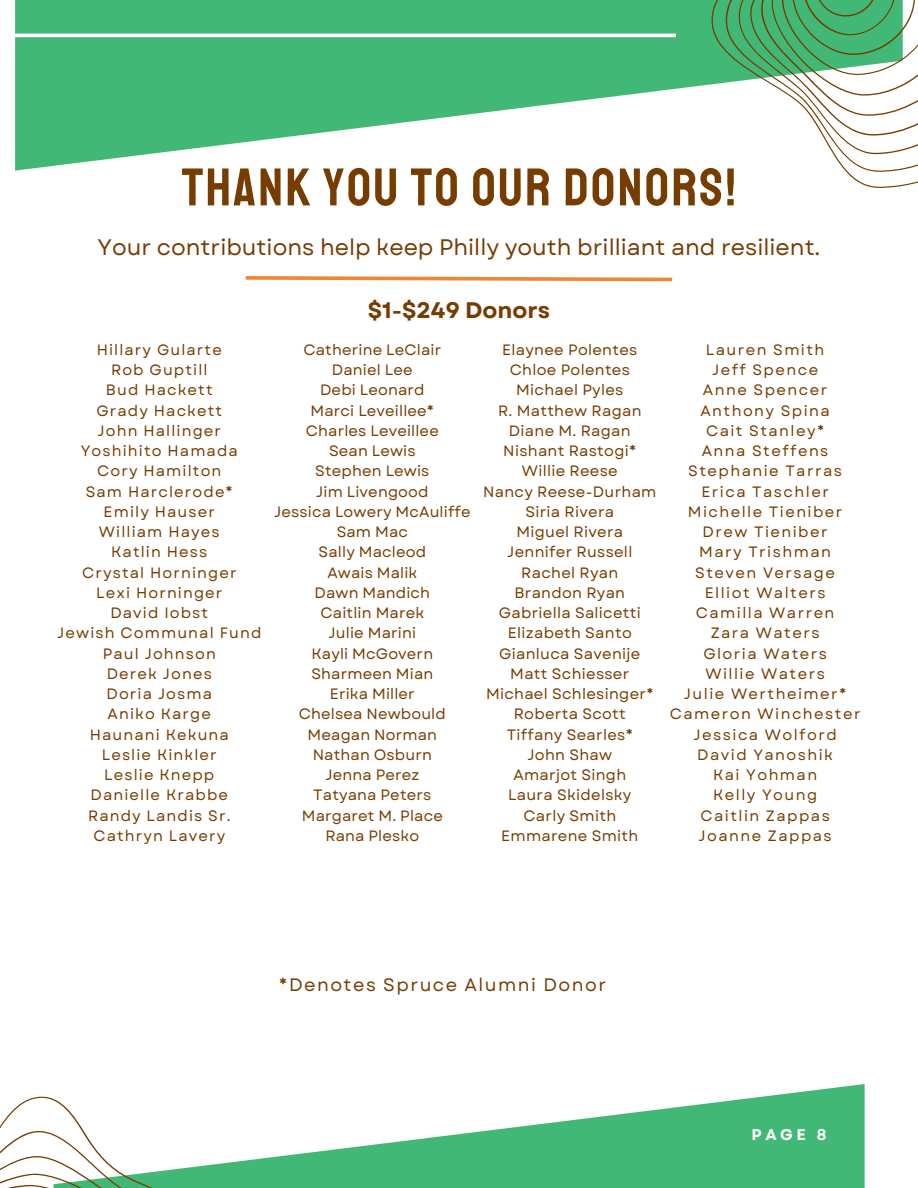
<style>
.page{position:relative;width:918px;height:1188px;background:#fff}
.page>*{position:absolute;margin:0;border:0;box-sizing:border-box;transform-origin:0 0}
.t1{font:52.95px "Staatliches";letter-spacing:.045em;color:#763c00}
.t2{font:22.5px "Garet";color:#763c00}
.t3{font:700 22.5px "Garet";color:#763c00}
.t4{font:18px "Garet";letter-spacing:.08em;color:#763c00}
.t5{font:700 15.6px "Garet";color:#fff}
.t6{font:15px/20.2px "Garet";letter-spacing:.02em;color:#763c00;text-align:center}
.t7{font:15px/20.2px "Garet";letter-spacing:.095em;color:#763c00;text-align:center}
.t8{font:15px/20.2px "Garet";letter-spacing:.075em;color:#763c00;text-align:center}
</style>
<div class="page">
<svg style="left:15px;top:0;width:697px;height:171px;fill:#42b876"></svg>
<svg style="left:209px;top:1084px;width:656px;height:104px;fill:#42b876"></svg>
<svg style="left:0;top:1096px;width:209px;height:92px"></svg>
<svg style="left:712px;top:0;width:206px;height:188px"></svg>
<hr style="left:0;top:34px;width:676px;height:3px;background:#fff">
<svg style="left:245px;top:276px;width:428px;height:6px"></svg>
<h1 class="t1" style="left:182px;top:155px;width:556px">THANK YOU TO OUR DONORS!</h1>
<h2 class="t2" style="left:98px;top:230px;width:724px">Your contributions help keep Philly youth brilliant and resilient.</h2>
<h2 class="t3" style="left:368px;top:294px;width:184px">$1-$249 Donors</h2>
<p class="t8" style="left:57px;top:340px;width:206px">Hillary Gularte<br>Rob Guptill<br>Bud Hackett<br>Grady Hackett<br>John Hallinger<br>Yoshihito Hamada<br>Cory Hamilton<br>Sam Harclerode*<br>Emily Hauser<br>William Hayes<br>Katlin Hess<br>Crystal Horninger<br>Lexi Horninger<br>David Iobst<br>Jewish Communal Fund<br>Paul Johnson<br>Derek Jones<br>Doria Josma<br>Aniko Karge<br>Haunani Kekuna<br>Leslie Kinkler<br>Leslie Knepp<br>Danielle Krabbe<br>Randy Landis Sr.<br>Cathryn Lavery</p>
<p class="t6" style="left:274px;top:340px;width:198px">Catherine LeClair<br>Daniel Lee<br>Debi Leonard<br>Marci Leveillee*<br>Charles Leveillee<br>Sean Lewis<br>Stephen Lewis<br>Jim Livengood<br>Jessica Lowery McAuliffe<br>Sam Mac<br>Sally Macleod<br>Awais Malik<br>Dawn Mandich<br>Caitlin Marek<br>Julie Marini<br>Kayli McGovern<br>Sharmeen Mian<br>Erika Miller<br>Chelsea Newbould<br>Meagan Norman<br>Nathan Osburn<br>Jenna Perez<br>Tatyana Peters<br>Margaret M. Place<br>Rana Plesko</p>
<p class="t6" style="left:483px;top:340px;width:175px">Elaynee Polentes<br>Chloe Polentes<br>Michael Pyles<br>R. Matthew Ragan<br>Diane M. Ragan<br>Nishant Rastogi*<br>Willie Reese<br>Nancy Reese-Durham<br>Siria Rivera<br>Miguel Rivera<br>Jennifer Russell<br>Rachel Ryan<br>Brandon Ryan<br>Gabriella Salicetti<br>Elizabeth Santo<br>Gianluca Savenije<br>Matt Schiesser<br>Michael Schlesinger*<br>Roberta Scott<br>Tiffany Searles*<br>John Shaw<br>Amarjot Singh<br>Laura Skidelsky<br>Carly Smith<br>Emmarene Smith</p>
<p class="t7" style="left:670px;top:340px;width:192px">Lauren Smith<br>Jeff Spence<br>Anne Spencer<br>Anthony Spina<br>Cait Stanley*<br>Anna Steffens<br>Stephanie Tarras<br>Erica Taschler<br>Michelle Tieniber<br>Drew Tieniber<br>Mary Trishman<br>Steven Versage<br>Elliot Walters<br>Camilla Warren<br>Zara Waters<br>Gloria Waters<br>Willie Waters<br>Julie Wertheimer*<br>Cameron Winchester<br>Jessica Wolford<br>David Yanoshik<br>Kai Yohman<br>Kelly Young<br>Caitlin Zappas<br>Joanne Zappas</p>
<p class="t4" style="left:279px;top:972px;width:329px">*Denotes Spruce Alumni Donor</p>
<p class="t5" style="left:751px;top:1123px;width:76px">PAGE 8</p>
</div>
